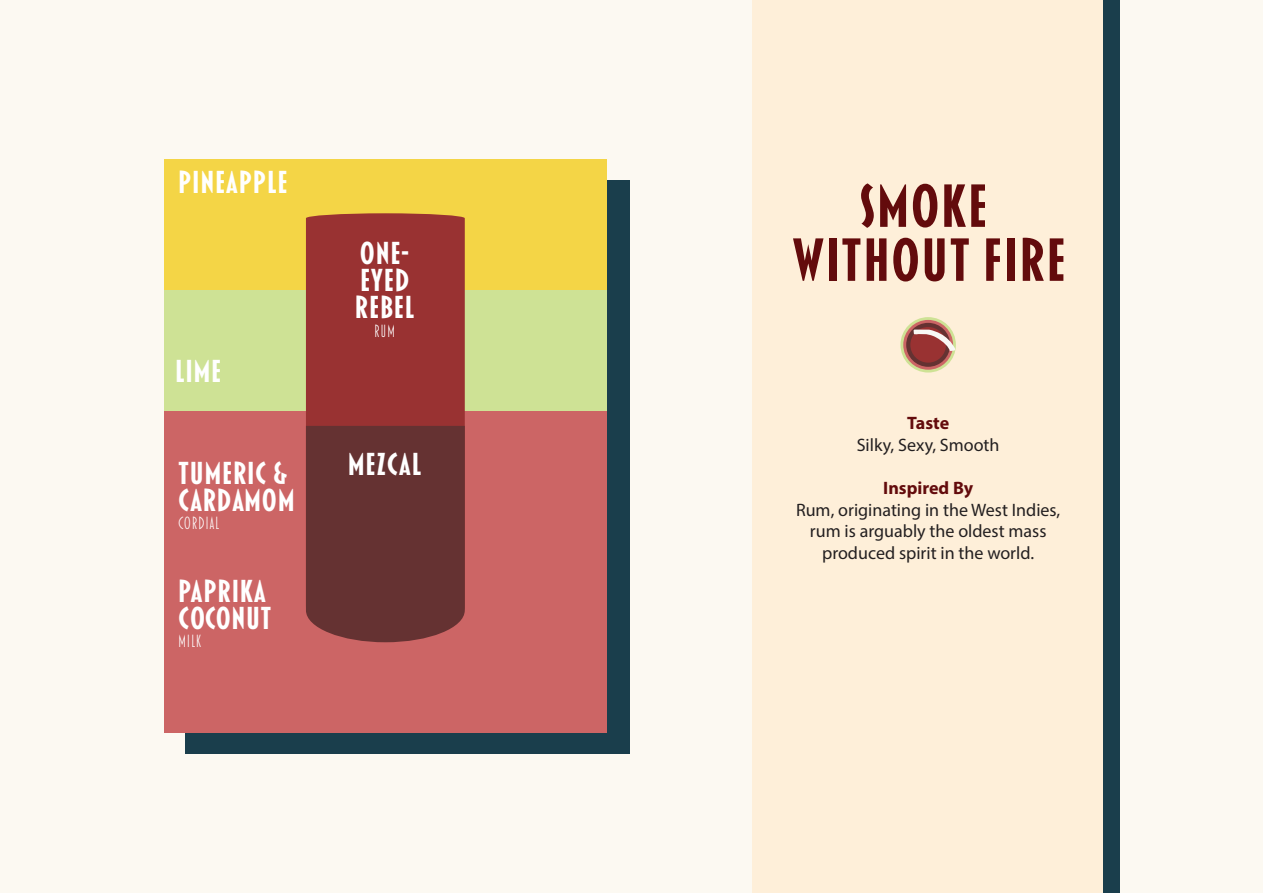
<style>
.page{position:relative;width:1263px;height:893px;background:#fcf9f2}
.page>*{position:absolute;margin:0;border:0;box-sizing:border-box;transform-origin:0 0}
.t1{font:700 62.1px/54px "Blakely";color:#630b0c;text-align:center}
.t2{font:700 32.4px/27px "Blakely";color:#fff}
.t3{font:18px/21.6px "Myriad Pro";color:#231f20;text-align:center}
.t4{font:700 18px "Myriad Pro";color:#630b0c}
.t5{font:300 18px "Blakely";color:#fff}
</style>
<div class="page">
<div style="left:753px;top:0;width:351px;height:893px;background:#feefd9"></div>
<div style="left:1104px;top:0;width:16px;height:893px;background:#1a3e4c"></div>
<div style="left:185px;top:181px;width:444px;height:573px;background:#1a3e4c"></div>
<div style="left:164px;top:159px;width:443px;height:574px;background:#f4d546"></div>
<div style="left:164px;top:290px;width:443px;height:443px;background:#cee295"></div>
<div style="left:164px;top:411px;width:443px;height:322px;background:#cc6565"></div>
<div style="left:306px;top:213px;width:159px;height:213px;background:#993232"></div>
<div style="left:306px;top:426px;width:159px;height:216px;background:#653232"></div>
<svg style="left:900px;top:317px;width:56px;height:56px"></svg>
<svg style="left:903px;top:320px;width:50px;height:50px"></svg>
<div style="left:906px;top:323px;width:44px;height:44px;background:#653232;border-radius:50%"></div>
<div style="left:910px;top:327px;width:36px;height:36px;background:#993232;border-radius:50%"></div>
<svg style="left:913px;top:329px;width:43px;height:22px"></svg>
<h2 class="t2" style="left:178px;top:170px;width:112px">PINEAPPLE</h2>
<h2 class="t2" style="left:175px;top:359px;width:49px">LIME</h2>
<h2 class="t2" style="left:178px;top:460px;width:119px">TUMERIC &amp;<br>CARDAMOM</h2>
<p class="t5" style="left:178px;top:514px;width:44px">CORDIAL</p>
<h2 class="t2" style="left:178px;top:578px;width:96px">PAPRIKA<br>COCONUT</h2>
<p class="t5" style="left:178px;top:633px;width:26px">MILK</p>
<h2 class="t2" style="left:355px;top:241px;width:62px">ONE-<br>EYED<br>REBEL</h2>
<p class="t5" style="left:374px;top:322px;width:23px">RUM</p>
<h2 class="t2" style="left:347px;top:452px;width:76px">MEZCAL</h2>
<h1 class="t1" style="left:792px;top:181px;width:276px">SMOKE<br>WITHOUT FIRE</h1>
<p class="t4" style="left:907px;top:411px;width:44px">Taste</p>
<p class="t3" style="left:857px;top:434px;width:144px">Silky, Sexy, Smooth</p>
<p class="t4" style="left:883px;top:476px;width:91px">Inspired By</p>
<p class="t3" style="left:796px;top:498px;width:266px">Rum, originating in the West Indies, rum is arguably the oldest mass</p>
<p class="t3" style="left:822px;top:542px;width:214px">produced spirit in the world.</p>
</div>
